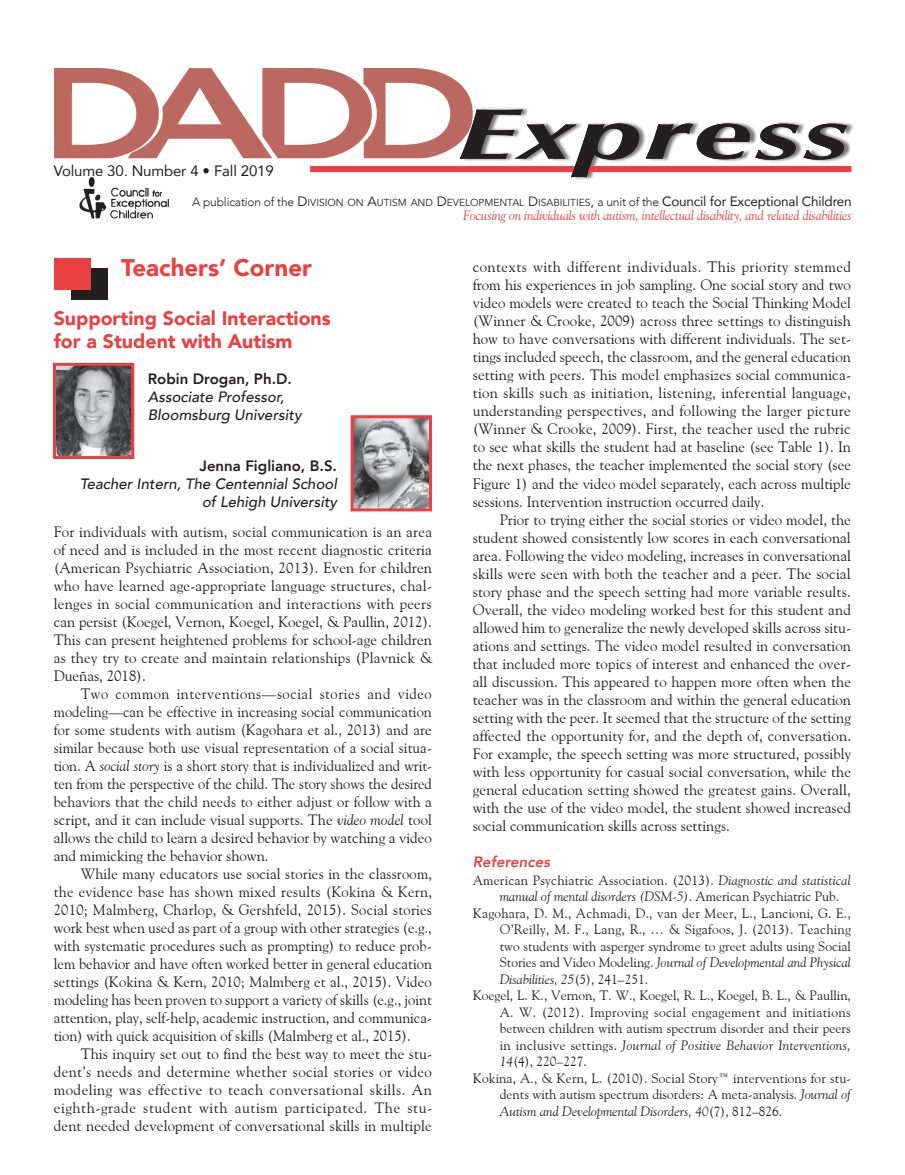
<style>
.page{position:relative;width:905px;height:1175px;background:#fff}
.page>*{position:absolute;margin:0;border:0;box-sizing:border-box;transform-origin:0 0}
.t1{font:italic 700 72px "Optima";letter-spacing:.02em;color:#231f20;scale:1.64 1}
.Dept_Title{font:900 24px "Avenir";color:#e94042}
.AT_w_o_Subtitle{font:900 19.5px/22.5px "Avenir";color:#e94042}
.Body_Text{font:15px/18px "Goudy Old Style BT";color:#231f20;text-align:justify}
.Body_After_Head{font:15px/18px "Goudy Old Style BT";letter-spacing:.015em;color:#231f20;text-align:justify}
.Byline{font:italic 500 15px/18px "Avenir";color:#231f20}
.t2{font:15px "Avenir";letter-spacing:-.01em;color:#231f20}
.Ref_Head{font:italic 800 15px "Avenir";color:#e94042}
.Ref{font:13.5px/16.5px "Goudy Old Style BT";color:#231f20;text-align:justify}
.t3{font:italic 13.5px "Goudy Old Style BT";letter-spacing:-.015em;color:#e94042}
.t4{font:10.2px "Avenir";color:#231f20}
.s1{font-weight:300;font-size:12px}
.s2{font-size:13.5px}
.s3{font-weight:800;font-style:normal}
.s4{font-style:italic}
</style>
<div class="page">
<img style="left:79px;top:178px;width:90px;height:41px">
<div style="left:462px;top:107px;width:392px;height:73px;background:#231f20;opacity:.6"></div>
<img style="left:54px;top:68px;width:419px;height:90px">
<div style="left:310px;top:166px;width:266px;height:6px;background:#e94042"></div>
<div style="left:588px;top:166px;width:263px;height:6px;background:#e94042"></div>
<div style="left:71px;top:268px;width:36px;height:32px;background:#231f20"></div>
<div style="left:54px;top:258px;width:36px;height:31px;background:#e94042"></div>
<img style="left:57px;top:367px;width:73px;height:88px">
<div style="left:53px;top:363px;width:81px;height:96px;border:3px solid #e94042"></div>
<img style="left:354px;top:419px;width:74px;height:88px">
<div style="left:350px;top:415px;width:82px;height:96px;border:3px solid #e94042"></div>
<p class="t2" style="left:54px;top:158px;width:221px">Volume 30, Number 4 • Fall 2019</p>
<p class="t1" style="left:455px;top:92px;width:241px">Express</p>
<p class="t4" style="left:192px;top:197px;width:661px"><span class="s1">A publication of the</span> <span class="s2">D</span>IVISION ON <span class="s2">A</span>UTISM AND <span class="s2">D</span>EVELOPMENTAL <span class="s2">D</span>ISABILITIES<span class="s2">,</span> <span class="s1">a unit of the</span> <span class="s2">Council for Exceptional Children</span></p>
<p class="t3" style="left:463px;top:207px;width:390px">Focusing on individuals with autism, intellectual disability, and related disabilities</p>
<p class="Dept_Title" style="left:121px;top:247px;width:192px">Teachers’ Corner</p>
<p class="AT_w_o_Subtitle" style="left:54px;top:307px;width:278px">Supporting Social Interactions for a Student with Autism</p>
<p class="Byline" style="left:148px;top:370px;width:155px"><span class="s3">Robin Drogan, Ph.D.<br></span>Associate Professor,<br>Bloomsburg University</p>
<p class="Byline" style="left:80px;top:457px;width:259px;text-align:right"><span class="s3">Jenna Figliano, B.S.<br></span>Teacher Intern, The Centennial School of Lehigh University</p>
<p class="Body_After_Head" style="left:54px;top:522px;width:380px">For individuals with autism, social communication is an area of need and is included in the most recent diagnostic criteria (American Psychiatric Association, 2013). Even for children who have learned age-appropriate language structures, chal&shy;lenges in social communication and interactions with peers can persist (Koegel, Vernon, Koegel, Koegel, &amp; Paullin, 2012).<br>This can present heightened problems for school-age children as they try to create and maintain relationships (Plavnick &amp; Dueñas, 2018).</p>
<p class="Body_Text" style="left:54px;top:684px;width:380px;text-indent:27px">Two common interventions—social stories and video modeling—can be effective in increasing social communication for some students with autism (Kagohara et al., 2013) and are similar because both use visual representation of a social situa&shy;tion. A <span class="s4">social story</span> is a short story that is individualized and writ&shy;ten from the perspective of the child. The story shows the desired behaviors that the child needs to either adjust or follow with a script, and it can include visual supports. The <span class="s4">video model</span> tool allows the child to learn a desired behavior by watching a video and mimicking the behavior shown.</p>
<p class="Body_Text" style="left:54px;top:864px;width:380px;text-indent:27px">While many educators use social stories in the classroom, the evidence base has shown mixed results (Kokina &amp; Kern, 2010; Malmberg, Charlop, &amp; Gershfeld, 2015). Social stories work best when used as part of a group with other strategies (e.g., with systematic procedures such as prompting) to reduce prob&shy;lem behavior and have often worked better in general education settings (Kokina &amp; Kern, 2010; Malmberg et al., 2015). Video modeling has been proven to support a variety of skills (e.g., joint attention, play, self-help, academic instruction, and communica&shy;tion) with quick acquisition of skills (Malmberg et al., 2015).</p>
<p class="Body_Text" style="left:54px;top:1044px;width:379px;text-indent:27px">This inquiry set out to find the best way to meet the stu&shy;dent’s needs and determine whether social stories or video modeling was effective to teach conversational skills. An eighth-grade student with autism participated. The stu&shy;dent needed development of conversational skills in multiple</p>
<p class="Body_Text" style="left:473px;top:258px;width:380px">contexts with different individuals. This priority stemmed from his experiences in job sampling. One social story and two video models were created to teach the Social Thinking Model (Winner &amp; Crooke, 2009) across three settings to distinguish how to have conversations with different individuals. The set&shy;tings included speech, the classroom, and the general education setting with peers. This model emphasizes social communica&shy;tion skills such as initiation, listening, inferential language, understanding perspectives, and following the larger picture (Winner &amp; Crooke, 2009). First, the teacher used the rubric to see what skills the student had at baseline (see Table 1). In the next phases, the teacher implemented the social story (see Figure 1) and the video model separately, each across multiple sessions. Intervention instruction occurred daily.</p>
<p class="Body_Text" style="left:473px;top:510px;width:380px;text-indent:27px">Prior to trying either the social stories or video model, the student showed consistently low scores in each conversational area. Following the video modeling, increases in conversational skills were seen with both the teacher and a peer. The social story phase and the speech setting had more variable results.<br>Overall, the video modeling worked best for this student and allowed him to generalize the newly developed skills across situ&shy;ations and settings. The video model resulted in conversation that included more topics of interest and enhanced the over&shy;all discussion. This appeared to happen more often when the teacher was in the classroom and within the general education setting with the peer. It seemed that the structure of the setting affected the opportunity for, and the depth of, conversation.<br>For example, the speech setting was more structured, possibly with less opportunity for casual social conversation, while the general education setting showed the greatest gains. Overall, with the use of the video model, the student showed increased social communication skills across settings.</p>
<p class="Ref_Head" style="left:473px;top:852px;width:79px">References</p>
<p class="Ref" style="left:500px;top:871px;width:353px;text-indent:-27px">American Psychiatric Association. (2013). <span class="s4">Diagnostic and statistical manual of mental disorders (DSM-5)</span>. American Psychiatric Pub.</p>
<p class="Ref" style="left:500px;top:904px;width:353px;text-indent:-27px">Kagohara, D. M., Achmadi, D., van der Meer, L., Lancioni, G. E., O’Reilly, M. F., Lang, R., … &amp; Sigafoos, J. (2013). Teaching two students with asperger syndrome to greet adults using Social Stories and Video Modeling. <span class="s4">Journal of Developmental and Physical Disabilities, 25</span>(5), 241–251.</p>
<p class="Ref" style="left:500px;top:987px;width:353px;text-indent:-27px">Koegel, L. K., Vernon, T. W., Koegel, R. L., Koegel, B. L., &amp; Paullin, A. W. (2012). Improving social engagement and initiations between children with autism spectrum disorder and their peers in inclusive settings. <span class="s4">Journal of Positive Behavior Interventions, 14</span>(4), 220–227.</p>
<p class="Ref" style="left:500px;top:1069px;width:353px;text-indent:-27px">Kokina, A., &amp; Kern, L. (2010). Social Story™ interventions for stu&shy;dents with autism spectrum disorders: A meta-analysis. <span class="s4">Journal of Autism and Developmental Disorders, 40</span>(7), 812–826.</p>
</div>
